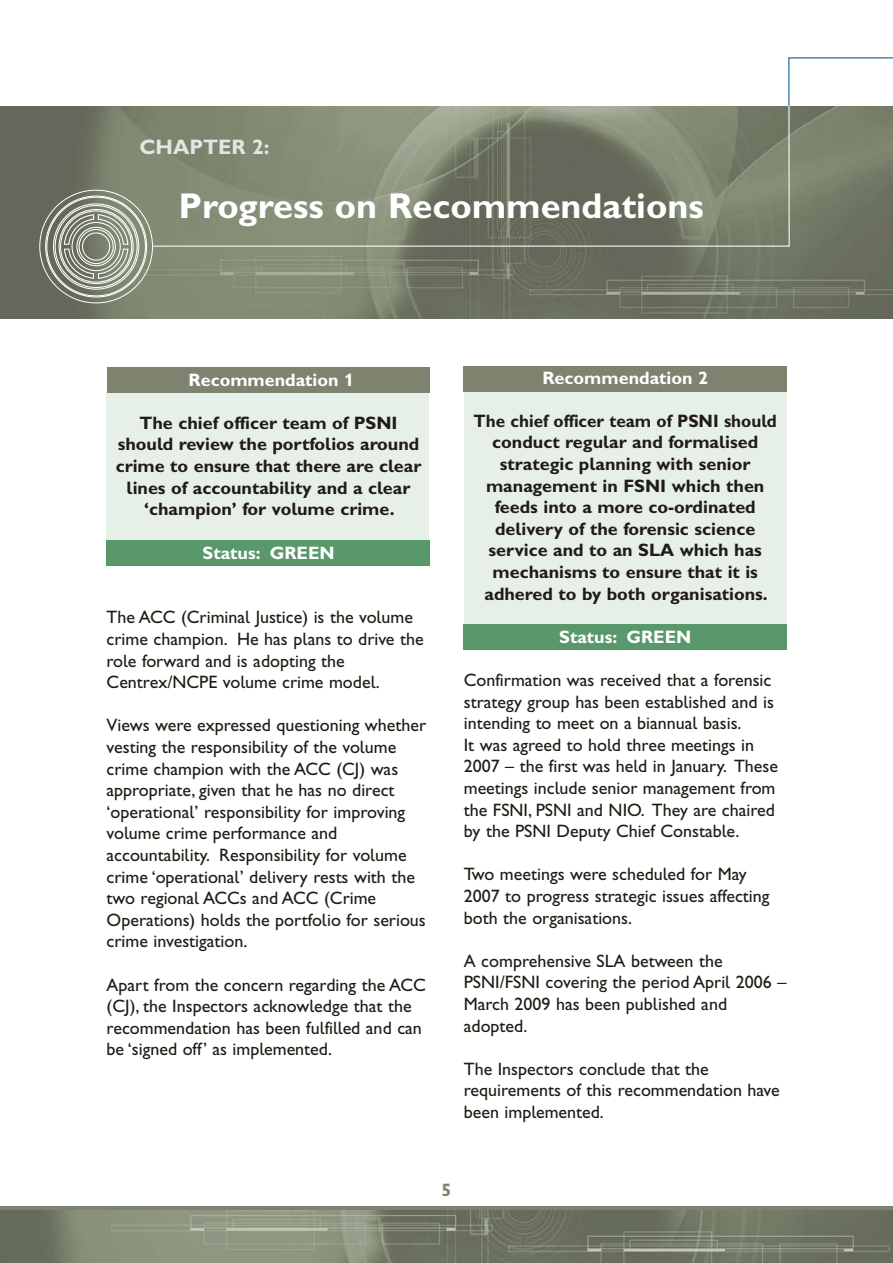
<style>
.page{position:relative;width:893px;height:1263px;background:#fff}
.page>*{position:absolute;margin:0;border:0;box-sizing:border-box;transform-origin:0 0}
.t1{font:36px "Gill Sans Hta Bold Plain";color:#fff}
.t2{font:21px "Gill Sans Hta Bold Plain";color:#e5e6e2}
.t3{font:18px/21.6px "Gill Sans Hta";color:#201c14}
.t4{font:18px/21.6px "Gill Sans Hta Bold Plain";color:#201c14;text-align:center;scale:.95 1}
.t5{font:18px/21.6px "Gill Sans Hta Bold Plain";color:#201c14;text-align:center}
.t6{font:18px "Gill Sans Hta Bold Plain";color:#fff}
.t7{font:18px "Gill Sans Hta Bold Plain";color:#7e836f}
</style>
<div class="page">
<div style="left:107px;top:391px;width:322px;height:151px;background:#e6f0e9"></div>
<div style="left:107px;top:367px;width:322px;height:26px;background:#7e836f"></div>
<div style="left:106px;top:541px;width:323px;height:25px;background:#59986a"></div>
<div style="left:464px;top:392px;width:322px;height:234px;background:#e6f0e9"></div>
<div style="left:464px;top:624px;width:323px;height:26px;background:#59986a"></div>
<div style="left:464px;top:367px;width:323px;height:25px;background:#7e836f"></div>
<svg style="left:1px;top:1206px;width:892px;height:5px;background:#7c826e"></svg>
<img style="left:1px;top:1211px;width:892px;height:52px">
<hr style="left:0;top:1206px;width:1px;height:57px;background:#7e836f">
<img style="left:0;top:106px;width:893px;height:213px">
<svg style="left:151px;top:106px;width:639px;height:141px;background:#7e8570"></svg>
<svg style="left:788px;top:57px;width:105px;height:50px"></svg>
<div style="left:59px;top:209px;width:75px;height:75px;border:1px solid #fff;border-radius:50%"></div>
<svg style="left:63px;top:214px;width:66px;height:65px;background:#999d8f"></svg>
<p class="t2" style="left:139px;top:139px;width:132px">CHAPTER 2:</p>
<h1 class="t1" style="left:179px;top:193px;width:527px">Progress on Recommendations</h1>
<p class="t6" style="left:189px;top:373px;width:167px">Recommendation 1</p>
<p class="t5" style="left:116px;top:414px;width:307px">The chief officer team of PSNI should review the portfolios around crime to ensure that there are clear lines of accountability and a clear ‘champion’ for volume crime.</p>
<p class="t6" style="left:202px;top:546px;width:134px">Status: GREEN</p>
<p class="t3" style="left:107px;top:608px;width:319px">The ACC (Criminal Justice) is the volume crime champion. He has plans to drive the role forward and is adopting the Centrex/NCPE volume crime model.</p>
<p class="t3" style="left:107px;top:716px;width:321px">Views were expressed questioning whether vesting the responsibility of the volume crime champion with the ACC (CJ) was appropriate, given that he has no direct ‘operational’ responsibility for improving volume crime performance and accountability. Responsibility for volume crime ‘operational’ delivery rests with the two regional ACCs and ACC (Crime Operations) holds the portfolio for serious crime investigation.</p>
<p class="t3" style="left:107px;top:975px;width:321px">Apart from the concern regarding the ACC (CJ), the Inspectors acknowledge that the recommendation has been fulfilled and can be ‘signed off’ as implemented.</p>
<p class="t6" style="left:542px;top:371px;width:167px">Recommendation 2</p>
<p class="t4" style="left:474px;top:412px;width:321px">The chief officer team of PSNI should conduct regular and formalised strategic planning with senior management in FSNI which then feeds into a more co-ordinated delivery of the forensic science service and to an SLA which has mechanisms to ensure that it is adhered to by both organisations.</p>
<p class="t6" style="left:559px;top:630px;width:134px">Status: GREEN</p>
<p class="t3" style="left:464px;top:671px;width:316px">Confirmation was received that a forensic strategy group has been established and is intending to meet on a biannual basis.<br>It was agreed to hold three meetings in 2007 – the first was held in January. These meetings include senior management from the FSNI, PSNI and NIO. They are chaired by the PSNI Deputy Chief Constable.</p>
<p class="t3" style="left:464px;top:865px;width:307px">Two meetings were scheduled for May<br>2007 to progress strategic issues affecting both the organisations.</p>
<p class="t3" style="left:464px;top:952px;width:324px">A comprehensive SLA between the<br>PSNI/FSNI covering the period April 2006 –<br>March 2009 has been published and adopted.</p>
<p class="t3" style="left:464px;top:1060px;width:317px">The Inspectors conclude that the requirements of this recommendation have been implemented.</p>
<p class="t7" style="left:441px;top:1184px;width:11px">5</p>
</div>
